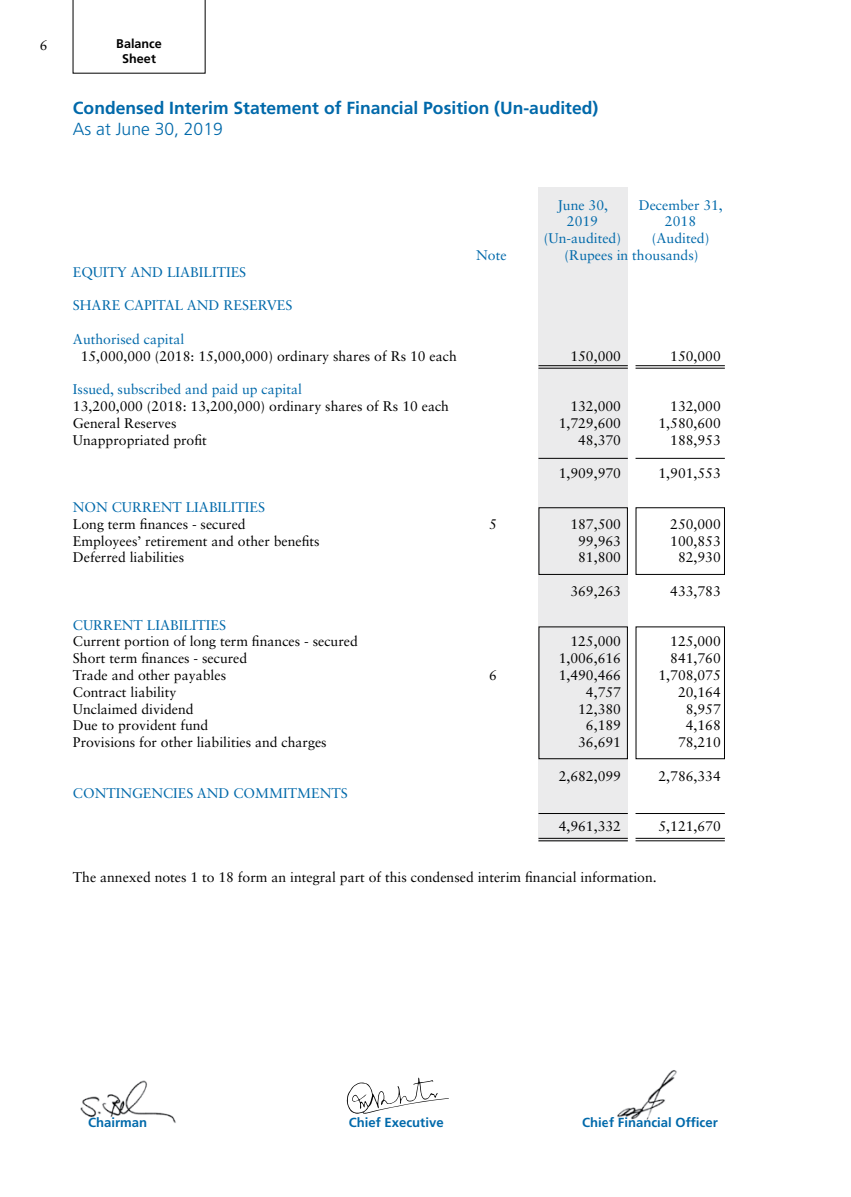
<style>
.page{position:relative;width:851px;height:1197px;background:#fff}
.page>*{position:absolute;margin:0;border:0;box-sizing:border-box;transform-origin:0 0}
.t1{font:700 17.5px "Frutiger";color:#0069aa}
.t2{font:300 17.5px "Frutiger";color:#0069aa}
.t3{font:14px "Sabon LT Std";color:#000}
.t4{font:14px "Sabon LT Std";color:#0069aa}
.t5{font:700 13.12px "Frutiger";color:#0069aa}
.t6{font:700 12.6px/15px "Frutiger";color:#000;text-align:center}
</style>
<div class="page">
<svg style="left:73px;top:0;width:132px;height:74px"></svg>
<div style="left:538px;top:187px;width:89px;height:654px;background:#ebebec"></div>
<div style="left:538px;top:507px;width:89px;height:68px;border:1px solid #000"></div>
<hr style="left:635px;top:813px;width:89px;height:1px;background:#000">
<hr style="left:538px;top:813px;width:89px;height:1px;background:#000">
<hr style="left:635px;top:838px;width:89px;height:1px;background:#000">
<hr style="left:538px;top:838px;width:89px;height:1px;background:#000">
<hr style="left:635px;top:840px;width:89px;height:1px;background:#000">
<hr style="left:538px;top:840px;width:89px;height:1px;background:#000">
<hr style="left:635px;top:458px;width:89px;height:1px;background:#000">
<hr style="left:538px;top:458px;width:89px;height:1px;background:#000">
<hr style="left:635px;top:365px;width:89px;height:1px;background:#000">
<hr style="left:538px;top:365px;width:89px;height:1px;background:#000">
<hr style="left:635px;top:368px;width:89px;height:1px;background:#000">
<hr style="left:538px;top:368px;width:89px;height:1px;background:#000">
<svg style="left:346px;top:1078px;width:103px;height:36px"></svg>
<img style="left:617px;top:1070px;width:60px;height:50px">
<img style="left:81px;top:1080px;width:95px;height:43px">
<p class="t3" style="left:40px;top:37px;width:9px">6</p>
<p class="t6" style="left:116px;top:36px;width:47px">Balance<br>Sheet</p>
<p class="t1" style="left:73px;top:98px;width:527px">Condensed Interim Statement of Financial Position (Un-audited)</p>
<p class="t2" style="left:73px;top:120px;width:151px">As at June 30, 2019</p>
<p class="t4" style="left:557px;top:196px;width:52px">June 30,</p>
<p class="t4" style="left:638px;top:196px;width:85px">December 31,</p>
<p class="t4" style="left:567px;top:213px;width:33px">2019</p>
<p class="t4" style="left:665px;top:213px;width:33px">2018</p>
<p class="t4" style="left:544px;top:230px;width:78px">(Un-audited)</p>
<p class="t4" style="left:651px;top:230px;width:59px">(Audited)</p>
<p class="t4" style="left:476px;top:247px;width:32px">Note</p>
<p class="t4" style="left:564px;top:247px;width:135px">(Rupees in thousands)</p>
<p class="t4" style="left:73px;top:264px;width:175px">EQUITY AND LIABILITIES</p>
<p class="t4" style="left:73px;top:297px;width:221px">SHARE CAPITAL AND RESERVES</p>
<p class="t4" style="left:73px;top:331px;width:113px">Authorised capital</p>
<p class="t3" style="left:81px;top:348px;width:377px">15,000,000 (2018: 15,000,000) ordinary shares of Rs 10 each</p>
<p class="t3" style="left:570px;top:348px;width:52px">150,000</p>
<p class="t3" style="left:670px;top:348px;width:52px">150,000</p>
<p class="t4" style="left:73px;top:381px;width:230px">Issued, subscribed and paid up capital</p>
<p class="t3" style="left:73px;top:398px;width:377px">13,200,000 (2018: 13,200,000) ordinary shares of Rs 10 each</p>
<p class="t3" style="left:570px;top:398px;width:52px">132,000</p>
<p class="t3" style="left:670px;top:398px;width:52px">132,000</p>
<p class="t3" style="left:73px;top:415px;width:105px">General Reserves</p>
<p class="t3" style="left:558px;top:415px;width:64px">1,729,600</p>
<p class="t3" style="left:658px;top:415px;width:64px">1,580,600</p>
<p class="t3" style="left:73px;top:432px;width:135px">Unappropriated profit</p>
<p class="t3" style="left:578px;top:432px;width:44px">48,370</p>
<p class="t3" style="left:670px;top:432px;width:52px">188,953</p>
<p class="t3" style="left:558px;top:465px;width:64px">1,909,970</p>
<p class="t3" style="left:658px;top:465px;width:64px">1,901,553</p>
<p class="t4" style="left:73px;top:499px;width:193px">NON CURRENT LIABILITIES</p>
<p class="t3" style="left:73px;top:516px;width:174px">Long term finances - secured</p>
<p class="t3" style="left:489px;top:516px;width:9px">5</p>
<p class="t3" style="left:570px;top:516px;width:52px">187,500</p>
<p class="t3" style="left:670px;top:516px;width:52px">250,000</p>
<p class="t3" style="left:73px;top:532px;width:248px">Employees’ retirement and other benefits</p>
<p class="t3" style="left:578px;top:532px;width:44px">99,963</p>
<p class="t3" style="left:670px;top:532px;width:52px">100,853</p>
<p class="t3" style="left:73px;top:549px;width:113px">Deferred liabilities</p>
<p class="t3" style="left:578px;top:549px;width:44px">81,800</p>
<p class="t3" style="left:678px;top:549px;width:44px">82,930</p>
<p class="t3" style="left:570px;top:583px;width:52px">369,263</p>
<p class="t3" style="left:670px;top:583px;width:52px">433,783</p>
<p class="t4" style="left:73px;top:616px;width:155px">CURRENT LIABILITIES</p>
<p class="t3" style="left:73px;top:633px;width:286px">Current portion of long term finances - secured</p>
<p class="t3" style="left:570px;top:633px;width:52px">125,000</p>
<p class="t3" style="left:670px;top:633px;width:52px">125,000</p>
<p class="t3" style="left:73px;top:650px;width:176px">Short term finances - secured</p>
<p class="t3" style="left:558px;top:650px;width:64px">1,006,616</p>
<p class="t3" style="left:670px;top:650px;width:52px">841,760</p>
<p class="t3" style="left:73px;top:667px;width:155px">Trade and other payables</p>
<p class="t3" style="left:489px;top:667px;width:9px">6</p>
<p class="t3" style="left:558px;top:667px;width:64px">1,490,466</p>
<p class="t3" style="left:658px;top:667px;width:64px">1,708,075</p>
<p class="t3" style="left:73px;top:684px;width:105px">Contract liability</p>
<p class="t3" style="left:586px;top:684px;width:37px">4,757</p>
<p class="t3" style="left:678px;top:684px;width:44px">20,164</p>
<p class="t3" style="left:73px;top:700px;width:122px">Unclaimed dividend</p>
<p class="t3" style="left:578px;top:700px;width:44px">12,380</p>
<p class="t3" style="left:685px;top:700px;width:37px">8,957</p>
<p class="t3" style="left:73px;top:717px;width:137px">Due to provident fund</p>
<p class="t3" style="left:586px;top:717px;width:37px">6,189</p>
<p class="t3" style="left:685px;top:717px;width:37px">4,168</p>
<p class="t3" style="left:73px;top:734px;width:255px">Provisions for other liabilities and charges</p>
<p class="t3" style="left:578px;top:734px;width:44px">36,691</p>
<p class="t3" style="left:678px;top:734px;width:44px">78,210</p>
<p class="t3" style="left:558px;top:768px;width:64px">2,682,099</p>
<p class="t3" style="left:658px;top:768px;width:64px">2,786,334</p>
<p class="t4" style="left:73px;top:784px;width:276px">CONTINGENCIES AND COMMITMENTS</p>
<p class="t3" style="left:558px;top:818px;width:64px">4,961,332</p>
<p class="t3" style="left:658px;top:818px;width:64px">5,121,670</p>
<p class="t3" style="left:73px;top:868px;width:585px">The annexed notes 1 to 18 form an integral part of this condensed interim financial information.</p>
<p class="t5" style="left:88px;top:1115px;width:61px">Chairman</p>
<p class="t5" style="left:349px;top:1115px;width:96px">Chief Executive</p>
<p class="t5" style="left:582px;top:1115px;width:137px">Chief Financial Officer</p>
</div>
